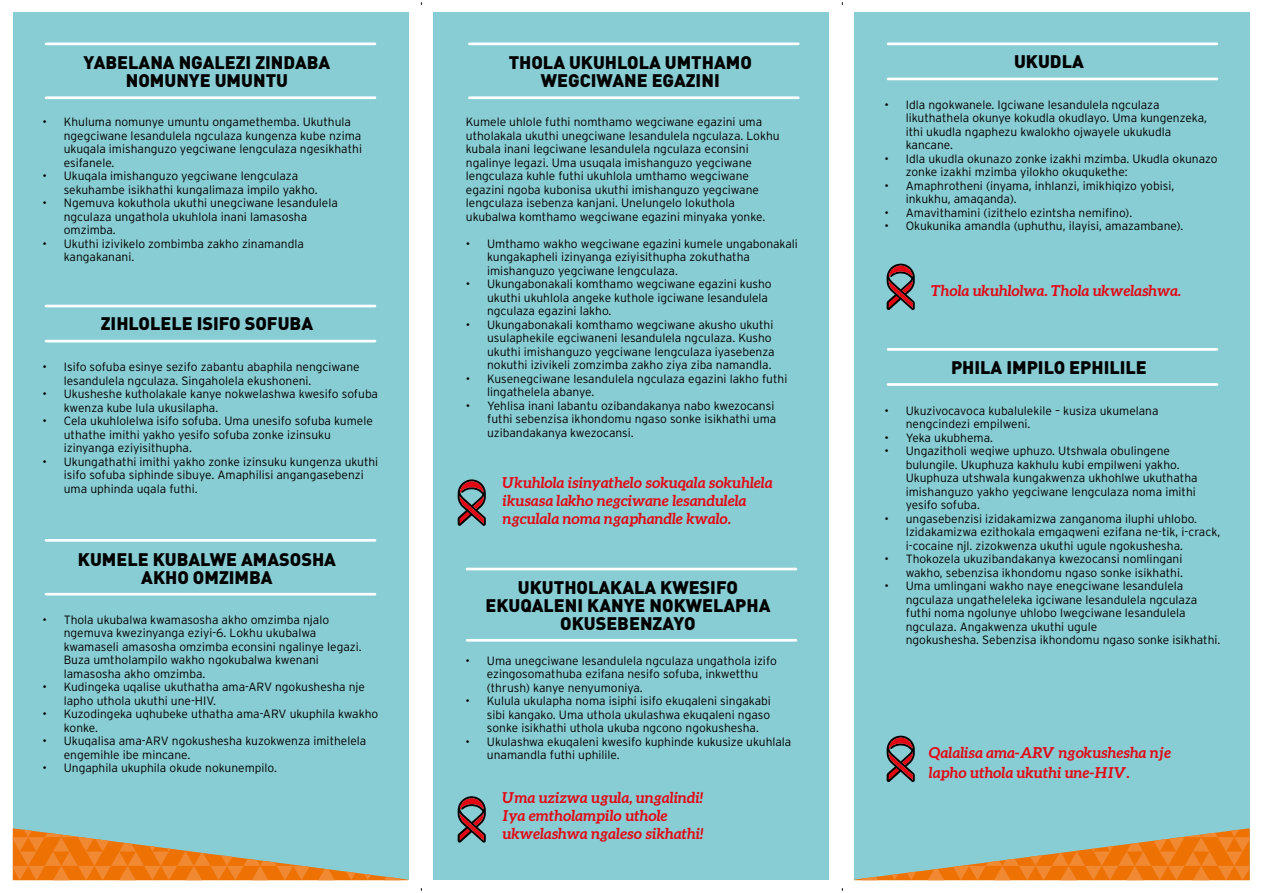
<style>
.page{position:relative;width:1263px;height:893px;background:#fff}
.page>*{position:absolute;margin:0;border:0;box-sizing:border-box;transform-origin:0 0}
.t1{font:900 18px/18px "DIN";color:#000;text-align:center}
.t2{font:italic 700 15px/18px "Aleo";color:#e30613}
.t3{font:300 12px/13.5px "Interstate";color:#000}
</style>
<div class="page">
<div style="left:855px;top:13px;width:395px;height:867px;background:#88cdd3"></div>
<div style="left:434px;top:13px;width:395px;height:867px;background:#88cdd3"></div>
<div style="left:13px;top:13px;width:395px;height:867px;background:#88cdd3"></div>
<svg style="left:887px;top:736px;width:28px;height:46px"></svg>
<svg style="left:887px;top:264px;width:28px;height:46px"></svg>
<svg style="left:458px;top:479px;width:28px;height:47px"></svg>
<svg style="left:458px;top:796px;width:28px;height:47px"></svg>
<svg style="left:854px;top:828px;width:396px;height:52px"></svg>
<svg style="left:13px;top:828px;width:395px;height:52px"></svg>
<hr style="left:46px;top:96px;width:329px;height:3px;background:#fff">
<hr style="left:469px;top:96px;width:329px;height:3px;background:#fff">
<hr style="left:46px;top:43px;width:329px;height:2px;background:#fff">
<hr style="left:469px;top:43px;width:329px;height:2px;background:#fff">
<hr style="left:46px;top:340px;width:329px;height:2px;background:#fff">
<hr style="left:46px;top:305px;width:329px;height:2px;background:#fff">
<hr style="left:46px;top:593px;width:329px;height:2px;background:#fff">
<hr style="left:467px;top:639px;width:329px;height:3px;background:#fff">
<hr style="left:46px;top:539px;width:329px;height:3px;background:#fff">
<hr style="left:467px;top:568px;width:329px;height:2px;background:#fff">
<hr style="left:888px;top:78px;width:329px;height:2px;background:#fff">
<hr style="left:888px;top:383px;width:329px;height:3px;background:#fff">
<hr style="left:888px;top:43px;width:329px;height:2px;background:#fff">
<hr style="left:888px;top:348px;width:329px;height:3px;background:#fff">
<h1 class="t1" style="left:84px;top:53px;width:248px">YABELANA NGALEZI ZINDABA<br>NOMUNYE UMUNTU</h1>
<h1 class="t1" style="left:509px;top:53px;width:245px">THOLA UKUHLOLA UMTHAMO<br>WEGCIWANE EGAZINI</h1>
<p class="t3" style="left:64px;top:115px;width:300px;text-indent:-21px">• Khuluma nomunye umuntu ongamethemba. Ukuthula ngegciwane lesandulela ngculaza kungenza kube nzima ukuqala imishanguzo yegciwane lengculaza ngesikhathi esifanele.</p>
<p class="t3" style="left:64px;top:169px;width:255px;text-indent:-21px">• Ukuqala imishanguzo yegciwane lengculaza sekuhambe isikhathi kungalimaza impilo yakho.</p>
<p class="t3" style="left:64px;top:196px;width:276px;text-indent:-21px">• Ngemuva kokuthola ukuthi unegciwane lesandulela ngculaza ungathola ukuhlola inani lamasosha omzimba.</p>
<p class="t3" style="left:64px;top:237px;width:242px;text-indent:-21px">• Ukuthi izivikelo zombimba zakho zinamandla kangakanani.</p>
<h1 class="t1" style="left:101px;top:314px;width:214px">ZIHLOLELE ISIFO SOFUBA</h1>
<p class="t3" style="left:64px;top:360px;width:297px;text-indent:-21px">• Isifo sofuba esinye sezifo zabantu abaphila nengciwane lesandulela ngculaza. Singaholela ekushoneni.</p>
<p class="t3" style="left:64px;top:387px;width:316px;text-indent:-21px">• Ukusheshe kutholakale kanye nokwelashwa kwesifo sofuba kwenza kube lula ukusilapha.</p>
<p class="t3" style="left:64px;top:414px;width:311px;text-indent:-21px">• Cela ukuhlolelwa isifo sofuba. Uma unesifo sofuba kumele uthathe imithi yakho yesifo sofuba zonke izinsuku izinyanga eziyisithupha.</p>
<p class="t3" style="left:64px;top:455px;width:316px;text-indent:-21px">• Ukungathathi imithi yakho zonke izinsuku kungenza ukuthi isifo sofuba siphinde sibuye. Amaphilisi angangasebenzi uma uphinda uqala futhi.</p>
<h1 class="t1" style="left:78px;top:549px;width:260px">KUMELE KUBALWE AMASOSHA<br>AKHO OMZIMBA</h1>
<p class="t3" style="left:64px;top:613px;width:299px;text-indent:-21px">• Thola ukubalwa kwamasosha akho omzimba njalo ngemuva kwezinyanga eziyi-6. Lokhu ukubalwa kwamaseli amasosha omzimba econsini ngalinye legazi.<br>Buza umtholampilo wakho ngokubalwa kwenani lamasosha akho omzimba.</p>
<p class="t3" style="left:64px;top:680px;width:303px;text-indent:-21px">• Kudingeka uqalise ukuthatha ama-ARV ngokushesha nje lapho uthola ukuthi une-HIV.</p>
<p class="t3" style="left:64px;top:707px;width:316px;text-indent:-21px">• Kuzodingeka uqhubeke uthatha ama-ARV ukuphila kwakho konke.</p>
<p class="t3" style="left:64px;top:734px;width:304px;text-indent:-21px">• Ukuqalisa ama-ARV ngokushesha kuzokwenza imithelela engemihle ibe mincane.</p>
<p class="t3" style="left:43px;top:761px;width:236px">• Ungaphila ukuphila okude nokunempilo.</p>
<p class="t3" style="left:466px;top:115px;width:315px">Kumele uhlole futhi nomthamo wegciwane egazini uma utholakala ukuthi unegciwane lesandulela ngculaza. Lokhu kubala inani legciwane lesandulela ngculaza econsini ngalinye legazi. Uma usuqala imishanguzo yegciwane lengculaza kuhle futhi ukuhlola umthamo wegciwane egazini ngoba kubonisa ukuthi imishanguzo yegciwane lengculaza isebenza kanjani. Unelungelo lokuthola ukubalwa komthamo wegciwane egazini minyaka yonke.</p>
<p class="t3" style="left:487px;top:237px;width:312px;text-indent:-21px">• Umthamo wakho wegciwane egazini kumele ungabonakali kungakapheli izinyanga eziyisithupha zokuthatha imishanguzo yegciwane lengculaza.</p>
<p class="t3" style="left:487px;top:277px;width:286px;text-indent:-21px">• Ukungabonakali komthamo wegciwane egazini kusho ukuthi ukuhlola angeke kuthole igciwane lesandulela ngculaza egazini lakho.</p>
<p class="t3" style="left:487px;top:318px;width:289px;text-indent:-21px">• Ukungabonakali komthamo wegciwane akusho ukuthi usulaphekile egciwaneni lesandulela ngculaza. Kusho ukuthi imishanguzo yegciwane lengculaza iyasebenza nokuthi izivikeli zomzimba zakho ziya ziba namandla.</p>
<p class="t3" style="left:487px;top:372px;width:302px;text-indent:-21px">• Kusenegciwane lesandulela ngculaza egazini lakho futhi lingathelela abanye.</p>
<p class="t3" style="left:487px;top:399px;width:291px;text-indent:-21px">• Yehlisa inani labantu ozibandakanya nabo kwezocansi futhi sebenzisa ikhondomu ngaso sonke isikhathi uma uzibandakanya kwezocansi.</p>
<p class="t2" style="left:502px;top:474px;width:271px">Ukuhlola isinyathelo sokuqala sokuhlela ikusasa lakho negciwane lesandulela ngculala noma ngaphandle kwalo.</p>
<h1 class="t1" style="left:485px;top:578px;width:287px">UKUTHOLAKALA KWESIFO<br>EKUQALENI KANYE NOKWELAPHA<br>OKUSEBENZAYO</h1>
<p class="t3" style="left:487px;top:654px;width:291px;text-indent:-21px">• Uma unegciwane lesandulela ngculaza ungathola izifo ezingosomathuba ezifana nesifo sofuba, inkwetthu (thrush) kanye nenyumoniya.</p>
<p class="t3" style="left:487px;top:694px;width:285px;text-align:justify;text-indent:-21px">• Kulula ukulapha noma isiphi isifo ekuqaleni singakabi sibi kangako. Uma uthola ukulashwa ekuqaleni ngaso sonke isikhathi uthola ukuba ngcono ngokushesha.</p>
<p class="t3" style="left:487px;top:735px;width:306px;text-indent:-21px">• Ukulashwa ekuqaleni kwesifo kuphinde kukusize ukuhlala unamandla futhi uphilile.</p>
<p class="t2" style="left:502px;top:788px;width:203px">Uma uzizwa ugula, ungalindi!<br>Iya emtholampilo uthole ukwelashwa ngaleso sikhathi!</p>
<h1 class="t1" style="left:1014px;top:52px;width:71px">UKUDLA</h1>
<p class="t3" style="left:906px;top:98px;width:303px;text-indent:-21px">• Idla ngokwanele. Igciwane lesandulela ngculaza likuthathela okunye kokudla okudlayo. Uma kungenzeka, ithi ukudla ngaphezu kwalokho ojwayele ukukudla kancane.</p>
<p class="t3" style="left:906px;top:152px;width:313px;text-indent:-21px">• Idla ukudla okunazo zonke izakhi mzimba. Ukudla okunazo zonke izakhi mzimba yilokho okuqukethe:</p>
<p class="t3" style="left:906px;top:179px;width:270px;text-indent:-21px">• Amaphrotheni (inyama, inhlanzi, imikhiqizo yobisi, inkukhu, amaqanda).</p>
<p class="t3" style="left:884px;top:206px;width:249px">• Amavithamini (izithelo ezintsha nemifino).</p>
<p class="t3" style="left:884px;top:219px;width:300px">• Okukunika amandla (uphuthu, ilayisi, amazambane).</p>
<p class="t2" style="left:931px;top:281px;width:252px">Thola ukuhlolwa. Thola ukwelashwa.</p>
<h1 class="t1" style="left:951px;top:357px;width:197px">PHILA IMPILO EPHILILE</h1>
<p class="t3" style="left:906px;top:403px;width:254px;text-indent:-21px">• Ukuzivocavoca kubalulekile – kusiza ukumelana nengcindezi empilweni.</p>
<p class="t3" style="left:884px;top:430px;width:110px">• Yeka ukubhema.</p>
<p class="t3" style="left:906px;top:444px;width:293px;text-indent:-21px">• Ungazitholi weqiwe uphuzo. Utshwala obulingene bulungile. Ukuphuza kakhulu kubi empilweni yakho.<br>Ukuphuza utshwala kungakwenza ukhohlwe ukuthatha imishanguzo yakho yegciwane lengculaza noma imithi yesifo sofuba.</p>
<p class="t3" style="left:906px;top:511px;width:316px;text-indent:-21px">• ungasebenzisi izidakamizwa zanganoma iluphi uhlobo.<br>Izidakamizwa ezithokala emgaqweni ezifana ne-tik, i-crack, i-cocaine njl. zizokwenza ukuthi ugule ngokushesha.</p>
<p class="t3" style="left:884px;top:552px;width:300px;text-align:right">• Thokozela ukuzibandakanya kwezocansi nomlingani wakho, sebenzisa ikhondomu ngaso sonke isikhathi.</p>
<p class="t3" style="left:906px;top:579px;width:316px;text-indent:-21px">• Uma umlingani wakho naye enegciwane lesandulela ngculaza ungatheleleka igciwane lesandulela ngculaza futhi noma ngolunye uhlobo lwegciwane lesandulela ngculaza. Angakwenza ukuthi ugule<br>ngokushesha. Sebenzisa ikhondomu ngaso sonke isikhathi.</p>
<p class="t2" style="left:929px;top:743px;width:244px;line-height:19.5px">Qalalisa ama-ARV ngokushesha nje lapho uthola ukuthi une-HIV.</p>
</div>
